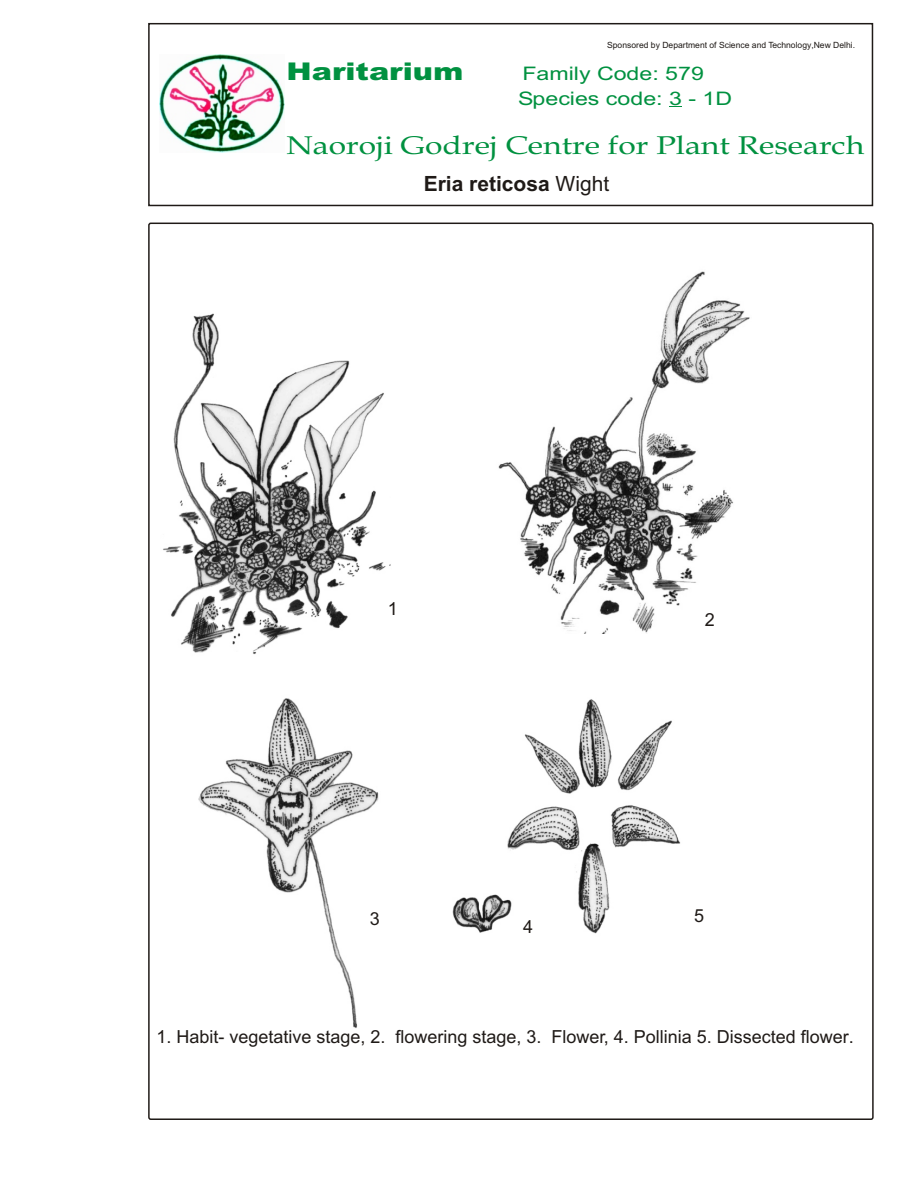
<style>
.page{position:relative;width:918px;height:1188px;background:#fff}
.page>*{position:absolute;margin:0;border:0;box-sizing:border-box;transform-origin:0 0}
.t1{font:25.65px "Book Antiqua";color:#009140;scale:1.24 1}
.t2{font:900 24.45px "Arial";color:#009140;scale:1.24 1}
.t3{font:700 21px "Arial";color:#1f1a17}
.t4{font:18.6px/24.5px "Arial";color:#009140;scale:1.24 1}
.t5{font:18px "Arial";color:#1f1a17}
.t6{font:8.55px "Arial";color:#1f1a17}
.s1{font-weight:400}
</style>
<div class="page">
<img style="left:507px;top:699px;width:174px;height:235px">
<img style="left:452px;top:881px;width:63px;height:53px">
<img style="left:199px;top:698px;width:180px;height:330px">
<img style="left:163px;top:313px;width:228px;height:341px">
<img style="left:498px;top:271px;width:252px;height:362px">
<svg style="left:669px;top:106px;width:13px;height:1px"></svg>
<img style="left:160px;top:55px;width:124px;height:97px">
<div style="left:148px;top:23px;width:725px;height:183px;border:2px solid #1f1a17"></div>
<p class="t6" style="left:607px;top:42px;width:250px">Sponsored by Department of Science and Technology,New Delhi.</p>
<h2 class="t2" style="left:287px;top:63px;width:144px">Haritarium</h2>
<p class="t4" style="left:518px;top:63px;width:174px">Family Code: 579<br>Species code: 3 - 1D</p>
<h1 class="t1" style="left:287px;top:136px;width:467px">Naoroji Godrej Centre for Plant Research</h1>
<p class="t3" style="left:424px;top:176px;width:187px">Eria reticosa <span class="s1">Wight</span></p>
<p class="t5" style="left:388px;top:602px;width:12px">1</p>
<p class="t5" style="left:370px;top:912px;width:12px">3</p>
<p class="t5" style="left:523px;top:920px;width:12px">4</p>
<p class="t5" style="left:705px;top:613px;width:12px">2</p>
<p class="t5" style="left:694px;top:909px;width:12px">5</p>
<p class="t5" style="left:156px;top:1030px;width:699px">1. Habit- vegetative stage, 2. flowering stage, 3. Flower, 4. Pollinia 5. Dissected flower.</p>
</div>
